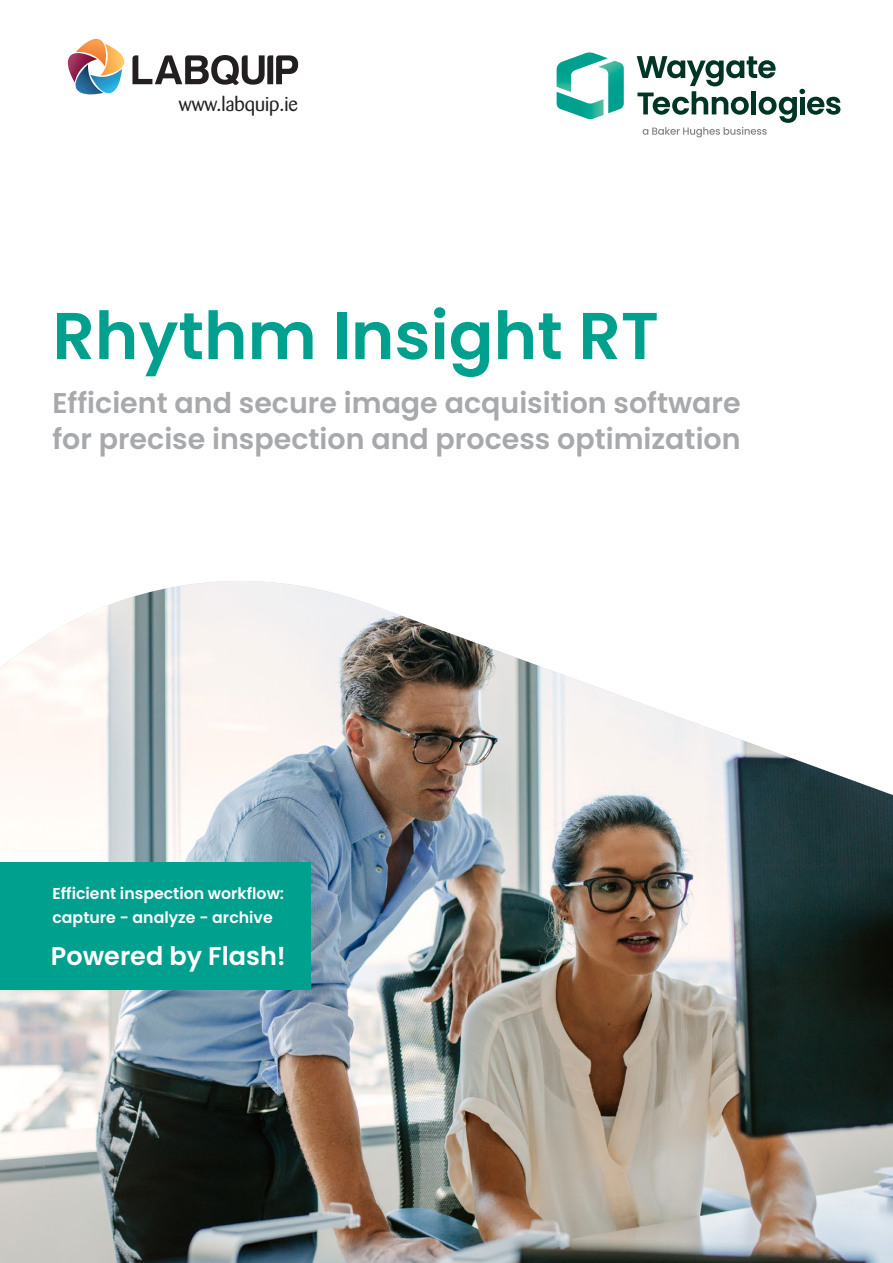
<style>
.page{position:relative;width:893px;height:1263px;background:#fff}
.page>*{position:absolute;margin:0;border:0;box-sizing:border-box;transform-origin:0 0}
.t1{font:600 66px "Poppins";color:#00a08e}
.t2{font:600 28.5px/36px "Poppins";color:#a7a9ac}
.t3{font:600 25.5px "Poppins";color:#fff}
.t4{font:19.95px "Barmeno";color:#231f20}
.t5{font:600 15.75px/24px "Poppins";color:#fff}
</style>
<div class="page">
<img style="left:0;top:581px;width:893px;height:682px">
<svg style="left:557px;top:52px;width:67px;height:67px"></svg>
<svg style="left:637px;top:56px;width:203px;height:81px"></svg>
<div style="left:0;top:863px;width:311px;height:127px;background:#00a08e"></div>
<svg style="left:0;top:628px;width:1px;height:51px"></svg>
<svg style="left:68px;top:39px;width:57px;height:55px"></svg>
<svg style="left:132px;top:55px;width:166px;height:30px"></svg>
<p class="t4" style="left:179px;top:93px;width:121px">www.labquip.ie</p>
<h1 class="t1" style="left:52px;top:298px;width:608px">Rhythm Insight RT</h1>
<p class="t2" style="left:52px;top:386px;width:690px">Efficient and secure image acquisition software for precise inspection and process optimization</p>
<p class="t5" style="left:52px;top:881px;width:233px">Efficient inspection workflow: capture - analyze - archive</p>
<p class="t3" style="left:51px;top:941px;width:236px">Powered by Flash!</p>
</div>
